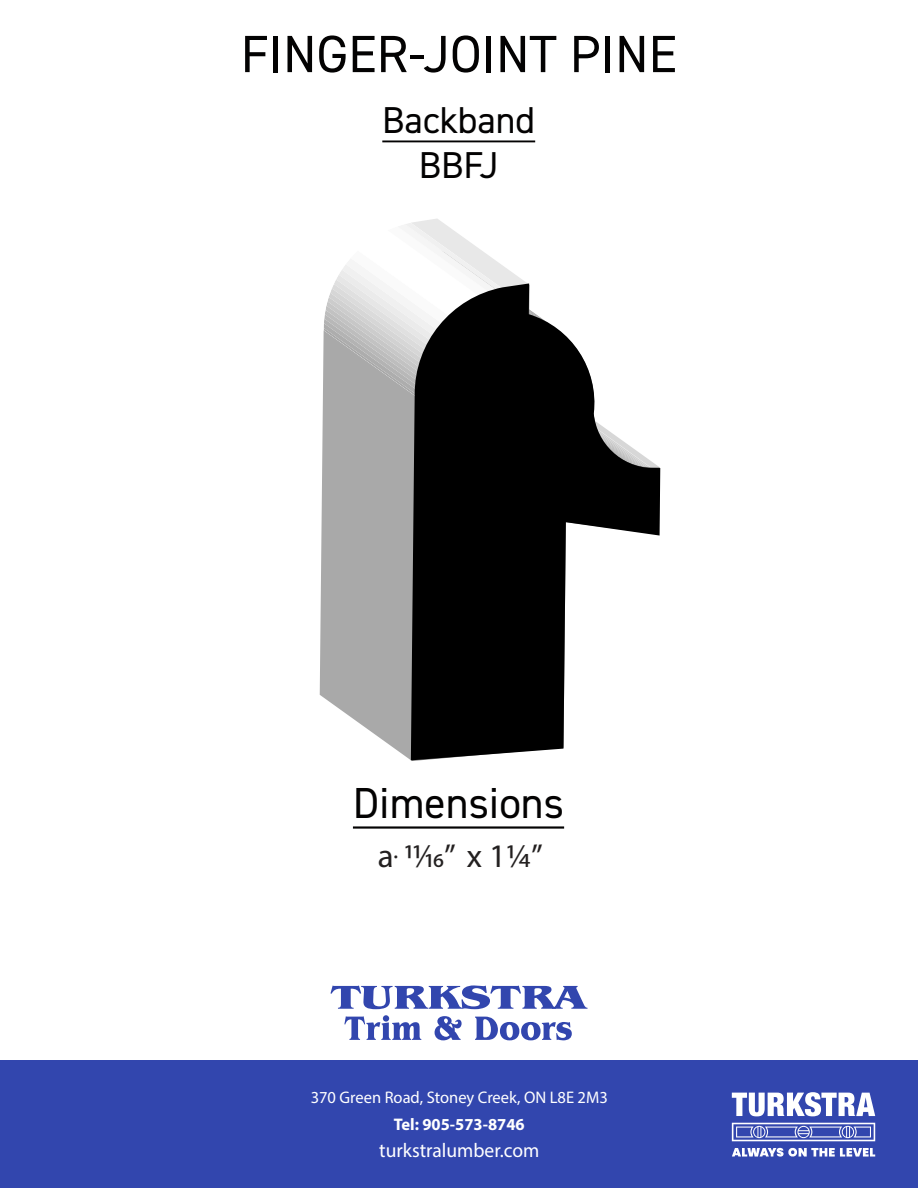
<style>
.page{position:relative;width:918px;height:1188px;background:#fff}
.page>*{position:absolute;margin:0;border:0;box-sizing:border-box;transform-origin:0 0}
.t1{font:52.5px "DIN2014";color:#030202}
.t2{font:43.5px "DIN2014";color:#030202}
.t3{font:37.5px/45px "DIN2014";color:#030202;text-align:center}
.t4{font:33px "Myriad Pro";color:#232020}
.t5{font:19.95px "Myriad Pro";color:#fff}
.t6{font:16.8px "Myriad Pro";color:#fff}
.t7{font:700 16.8px "Myriad Pro";color:#fff}
</style>
<div class="page">
<div style="left:0;top:1060px;width:918px;height:128px;background:#3246ae"></div>
<svg style="left:732px;top:1092px;width:143px;height:24px"></svg>
<svg style="left:732px;top:1148px;width:143px;height:9px"></svg>
<svg style="left:732px;top:1123px;width:143px;height:18px"></svg>
<svg style="left:330px;top:985px;width:258px;height:24px"></svg>
<svg style="left:344px;top:1015px;width:77px;height:25px"></svg>
<svg style="left:435px;top:1016px;width:27px;height:24px"></svg>
<svg style="left:475px;top:1017px;width:97px;height:23px"></svg>
<hr style="left:353px;top:826px;width:211px;height:3px;background:#030202">
<hr style="left:382px;top:140px;width:153px;height:2px;background:#030202">
<svg style="left:320px;top:219px;width:207px;height:542px"></svg>
<svg style="left:411px;top:283px;width:249px;height:477px;fill:#000"></svg>
<h1 class="t1" style="left:241px;top:21px;width:438px">FINGER-JOINT PINE</h1>
<h3 class="t3" style="left:382px;top:97px;width:154px">Backband<br>BBFJ</h3>
<h2 class="t2" style="left:353px;top:776px;width:213px">Dimensions</h2>
<h3 class="t4" style="left:378px;top:836px;width:166px">a. 11⁄16” x 1¼”</h3>
<p class="t6" style="left:311px;top:1087px;width:299px">370 Green Road, Stoney Creek, ON L8E 2M3</p>
<p class="t7" style="left:394px;top:1113px;width:132px">Tel: 905-573-8746</p>
<p class="t5" style="left:379px;top:1138px;width:162px">turkstralumber.com</p>
</div>
